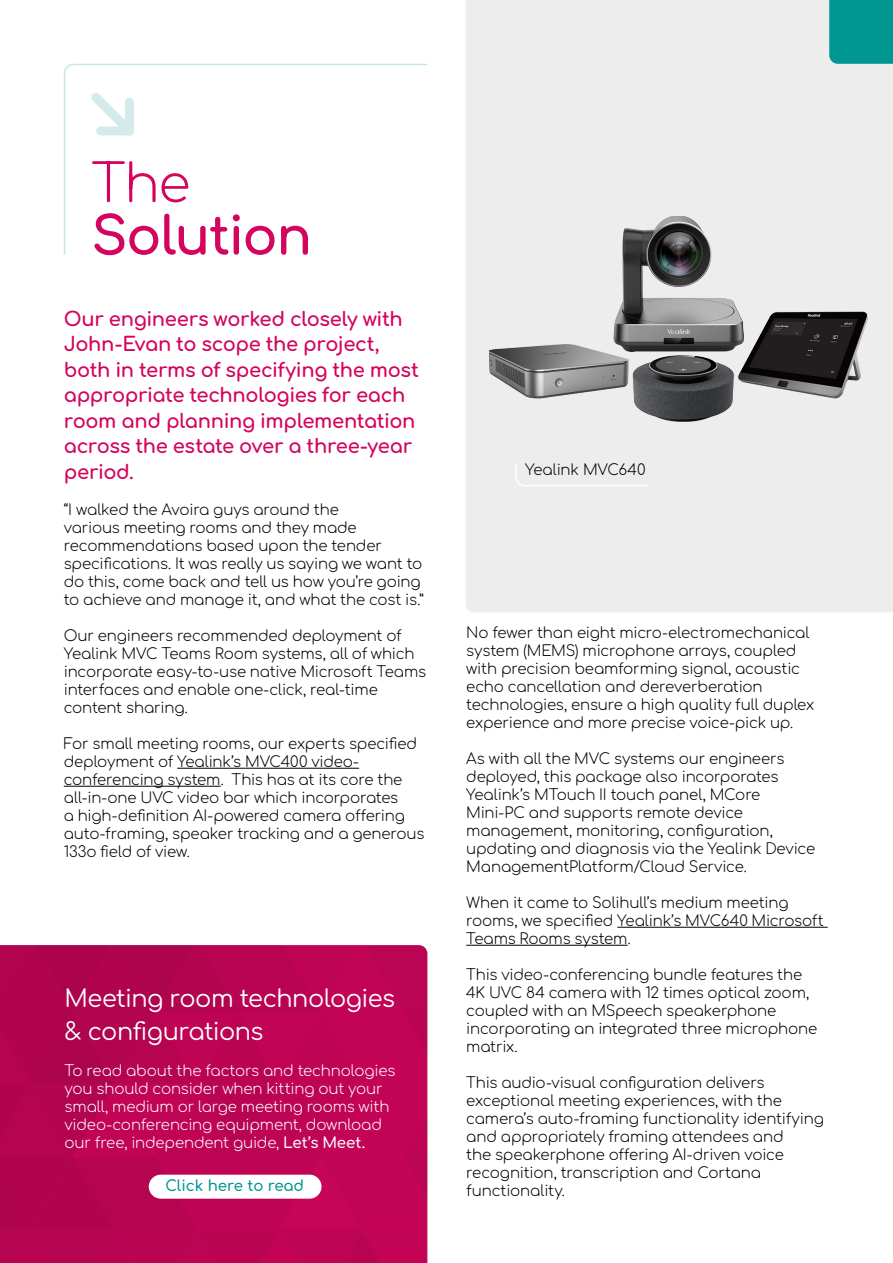
<style>
.page{position:relative;width:893px;height:1263px;background:#fff}
.page>*{position:absolute;margin:0;border:0;box-sizing:border-box;transform-origin:0 0}
.t1{font:700 52.5px "Comfortaa";letter-spacing:-.03em;color:#d3055e}
.t2{font:300 52.5px "Comfortaa";color:#d3055e}
.t3{font:24px/33px "Comfortaa";letter-spacing:-.02em;color:#fff}
.t4{font:700 19.5px/25.5px "Comfortaa";letter-spacing:-.02em;color:#d3055e}
.t5{font:300 15px/18px "Comfortaa";letter-spacing:-.01em;color:#000}
.t6{font:300 15px/18px "Comfortaa";letter-spacing:-.01em;color:#fff}
.t7{font:600 15px "Comfortaa";color:#009691}
.s1{font-weight:600}
</style>
<div class="page">
<hr style="left:177px;top:768px;width:182px;height:1px;background:#000">
<hr style="left:64px;top:786px;width:157px;height:1px;background:#000">
<svg style="left:63px;top:63px;width:365px;height:192px"></svg>
<svg style="left:83px;top:85px;width:59px;height:59px"></svg>
<hr style="left:617px;top:927px;width:211px;height:1px;background:#000">
<hr style="left:466px;top:945px;width:162px;height:1px;background:#000">
<svg style="left:0;top:945px;width:427px;height:318px;background:#ba0452"></svg>
<div style="left:149px;top:1175px;width:172px;height:24px;background:#fff;border-radius:12px"></div>
<div style="left:466px;top:0;width:427px;height:612px;background:#ededed"></div>
<div style="left:515px;top:462px;width:135px;height:25px;background:#ededed"></div>
<img style="left:486px;top:216px;width:383px;height:206px">
<div style="left:829px;top:0;width:64px;height:64px;background:#009691"></div>
<h1 class="t2" style="left:91px;top:136px;width:100px">The</h1>
<h1 class="t1" style="left:91px;top:188px;width:222px">Solution</h1>
<h3 class="t4" style="left:64px;top:303px;width:357px">Our engineers worked closely with<br>John-Evan to scope the project, both in terms of specifying the most appropriate technologies for each room and planning implementation across the estate over a three-year period.</h3>
<p class="t5" style="left:64px;top:498px;width:362px">“I walked the Avoira guys around the<br>various meeting rooms and they made recommendations based upon the tender specifications. It was really us saying we want to do this, come back and tell us how you’re going to achieve and manage it, and what the cost is.”</p>
<p class="t5" style="left:64px;top:624px;width:364px">Our engineers recommended deployment of Yealink MVC Teams Room systems, all of which incorporate easy-to-use native Microsoft Teams interfaces and enable one-click, real-time content sharing.</p>
<p class="t5" style="left:64px;top:732px;width:362px">For small meeting rooms, our experts specified deployment of Yealink’s MVC400 video&shy;conferencing system. This has at its core the all-in-one UVC video bar which incorporates<br>a high-definition AI-powered camera offering auto-framing, speaker tracking and a generous 133o field of view.</p>
<h2 class="t3" style="left:65px;top:978px;width:332px">Meeting room technologies &amp; configurations</h2>
<p class="t6" style="left:65px;top:1059px;width:332px">To read about the factors and technologies you should consider when kitting out your small, medium or large meeting rooms with video-conferencing equipment, download our free, independent guide, <span class="s1">Let’s Meet.</span></p>
<p class="t7" style="left:165px;top:1172px;width:140px">Click here to read</p>
<p class="t5" style="left:525px;top:459px;width:122px">Yealink MVC640</p>
<p class="t5" style="left:466px;top:621px;width:350px">No fewer than eight micro-electromechanical system (MEMS) microphone arrays, coupled with precision beamforming signal, acoustic echo cancellation and dereverberation technologies, ensure a high quality full duplex experience and more precise voice-pick up.</p>
<p class="t5" style="left:466px;top:747px;width:350px">As with all the MVC systems our engineers deployed, this package also incorporates Yealink’s MTouch II touch panel, MCore Mini-PC and supports remote device management, monitoring, configuration, updating and diagnosis via the Yealink Device ManagementPlatform/Cloud Service.</p>
<p class="t5" style="left:466px;top:891px;width:359px">When it came to Solihull’s medium meeting rooms, we specified Yealink’s MVC640 Microsoft<br>Teams Rooms system.</p>
<p class="t5" style="left:466px;top:963px;width:353px">This video-conferencing bundle features the 4K UVC 84 camera with 12 times optical zoom, coupled with an MSpeech speakerphone incorporating an integrated three microphone matrix.</p>
<p class="t5" style="left:466px;top:1071px;width:359px">This audio-visual configuration delivers exceptional meeting experiences, with the camera’s auto-framing functionality identifying and appropriately framing attendees and<br>the speakerphone offering AI-driven voice recognition, transcription and Cortana functionality.</p>
</div>
